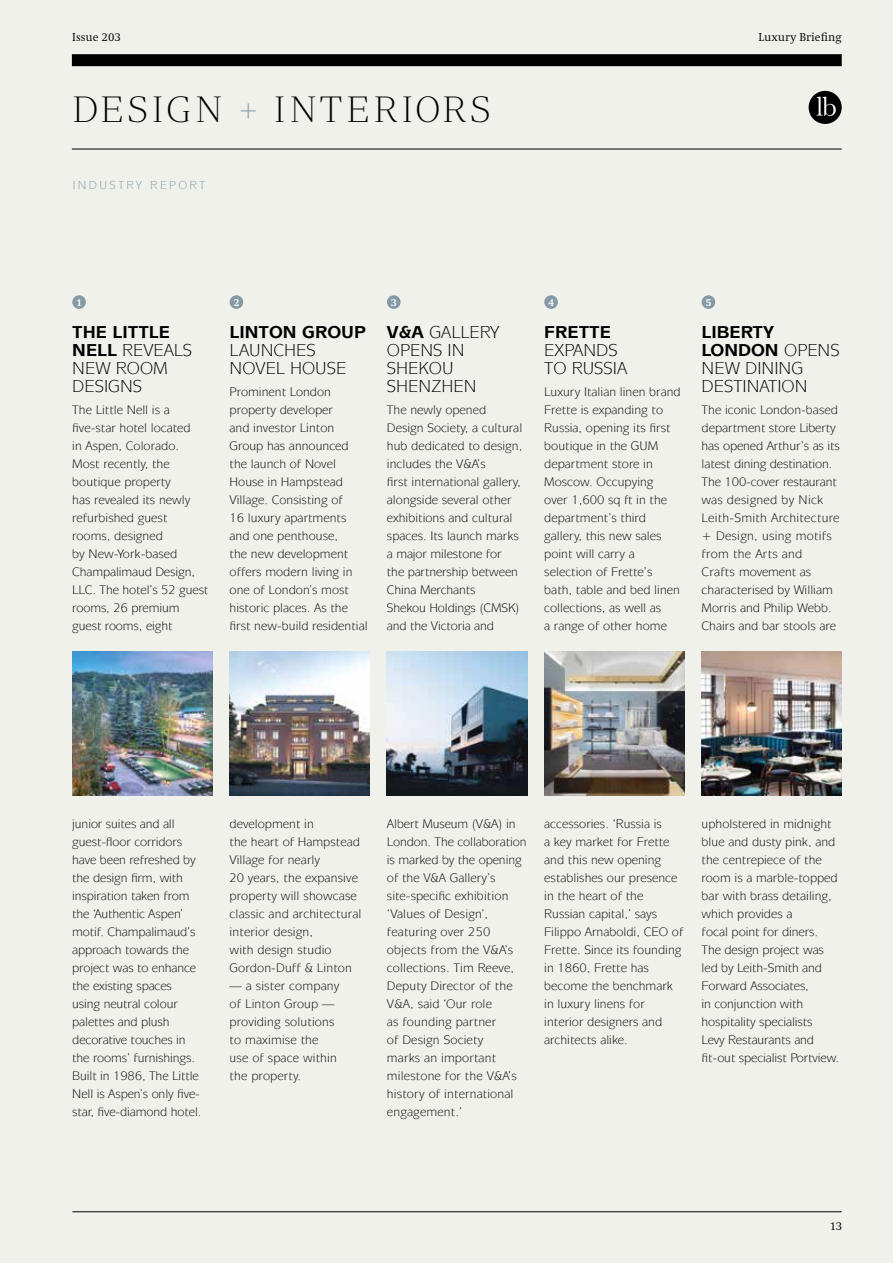
<style>
.page{position:relative;width:893px;height:1263px;background:#f1f1eb}
.page>*{position:absolute;margin:0;border:0;box-sizing:border-box;transform-origin:0 0}
.t1{font:37.5px "Periodico Display Ut Lg";letter-spacing:.1em;color:#000}
.t2{font:17.25px/18px "Mixage IT Cby BT";color:#000}
.t3{font:700 17.25px "Mixage IT Cby BT";color:#000}
.t4{font:12.3px/18px "Mixage IT Cby BT";color:#000}
.t5{font:300 12px "Swift";color:#000}
.t6{font:11.7px "Mixage IT Cby BT";letter-spacing:.2em;color:#859aa5}
.t7{font:700 10.65px "Swift";color:#fff}
.s1{color:#859aa5}
.s2{font-weight:700}
</style>
<div class="page">
<div style="left:72px;top:295px;width:14px;height:14px;background:#859aa5;border-radius:50%"></div>
<div style="left:702px;top:295px;width:13px;height:14px;background:#859aa5;border-radius:50%"></div>
<img style="left:72px;top:651px;width:141px;height:145px">
<div style="left:230px;top:295px;width:13px;height:14px;background:#859aa5;border-radius:50%"></div>
<img style="left:702px;top:651px;width:140px;height:145px">
<div style="left:544px;top:295px;width:14px;height:14px;background:#859aa5;border-radius:50%"></div>
<div style="left:387px;top:295px;width:14px;height:14px;background:#859aa5;border-radius:50%"></div>
<img style="left:230px;top:651px;width:140px;height:145px">
<img style="left:544px;top:651px;width:141px;height:145px">
<img style="left:387px;top:651px;width:140px;height:145px">
<div style="left:72px;top:54px;width:770px;height:12px;background:#000"></div>
<div style="left:809px;top:91px;width:33px;height:33px;background:#000;border-radius:50%"></div>
<svg style="left:816px;top:97px;width:20px;height:19px"></svg>
<hr style="left:72px;top:149px;width:770px;height:1px;background:#000">
<hr style="left:72px;top:1211px;width:770px;height:1px;background:#000">
<p class="t5" style="left:72px;top:30px;width:50px">Issue 203</p>
<p class="t5" style="left:759px;top:30px;width:85px">Luxury Briefing</p>
<h1 class="t1" style="left:72px;top:89px;width:420px">DESIGN <span class="s1">+</span> INTERIORS</h1>
<p class="t6" style="left:73px;top:178px;width:134px">INDUSTRY REPORT</p>
<p class="t7" style="left:77px;top:297px;width:7px">1</p>
<h2 class="t2" style="left:72px;top:323px;width:121px"><span class="s2">THE LITTLE<br>NELL</span> REVEALS<br>NEW ROOM<br>DESIGNS</h2>
<p class="t4" style="left:72px;top:401px;width:138px">The Little Nell is a five-star hotel located<br>in Aspen, Colorado.<br>Most recently, the boutique property<br>has revealed its newly refurbished guest rooms, designed<br>by New-York-based<br>Champalimaud Design,<br>LLC. The hotel’s 52 guest rooms, 26 premium guest rooms, eight</p>
<p class="t7" style="left:234px;top:297px;width:7px">2</p>
<h2 class="t3" style="left:230px;top:321px;width:138px">LINTON GROUP</h2>
<h2 class="t2" style="left:230px;top:340px;width:118px">LAUNCHES<br>NOVEL HOUSE</h2>
<p class="t4" style="left:230px;top:383px;width:139px">Prominent London property developer<br>and investor Linton<br>Group has announced the launch of Novel<br>House in Hampstead<br>Village. Consisting of<br>16 luxury apartments and one penthouse,<br>the new development offers modern living in one of London’s most historic places. As the first new-build residential</p>
<p class="t7" style="left:391px;top:297px;width:7px">3</p>
<h2 class="t2" style="left:387px;top:323px;width:114px"><span class="s2">V&amp;A</span> GALLERY<br>OPENS IN<br>SHEKOU<br>SHENZHEN</h2>
<p class="t4" style="left:387px;top:401px;width:137px">The newly opened<br>Design Society, a cultural hub dedicated to design, includes the V&amp;A’s<br>first international gallery, alongside several other exhibitions and cultural spaces. Its launch marks a major milestone for<br>the partnership between<br>China Merchants<br>Shekou Holdings (CMSK) and the Victoria and</p>
<p class="t7" style="left:548px;top:297px;width:7px">4</p>
<h2 class="t3" style="left:544px;top:321px;width:68px">FRETTE</h2>
<h2 class="t2" style="left:544px;top:340px;width:85px">EXPANDS<br>TO RUSSIA</h2>
<p class="t4" style="left:544px;top:383px;width:138px">Luxury Italian linen brand<br>Frette is expanding to<br>Russia, opening its first boutique in the GUM department store in<br>Moscow. Occupying<br>over 1,600 sq ft in the department’s third gallery, this new sales point will carry a selection of Frette’s bath, table and bed linen collections, as well as<br>a range of other home</p>
<p class="t7" style="left:706px;top:297px;width:7px">5</p>
<h2 class="t2" style="left:702px;top:322px;width:140px"><span class="s2">LIBERTY<br>LONDON</span> OPENS<br>NEW DINING<br>DESTINATION</h2>
<p class="t4" style="left:702px;top:401px;width:140px">The iconic London-based department store Liberty has opened Arthur’s as its latest dining destination.<br>The 100-cover restaurant was designed by Nick<br>Leith-Smith Architecture + Design, using motifs from the Arts and<br>Crafts movement as characterised by William<br>Morris and Philip Webb.<br>Chairs and bar stools are</p>
<p class="t4" style="left:72px;top:815px;width:131px">junior suites and all guest-floor corridors have been refreshed by the design firm, with inspiration taken from the ‘Authentic Aspen’ motif. Champalimaud’s approach towards the project was to enhance the existing spaces using neutral colour palettes and plush decorative touches in the rooms’ furnishings.<br>Built in 1986, The Little<br>Nell is Aspen’s only five&shy;star, five-diamond hotel.</p>
<p class="t4" style="left:230px;top:815px;width:133px">development in<br>the heart of Hampstead<br>Village for nearly<br>20 years, the expansive property will showcase classic and architectural interior design,<br>with design studio<br>Gordon-Duff &amp; Linton</p>
<p class="t4" style="left:230px;top:977px;width:111px">— a sister company of Linton Group — providing solutions to maximise the use of space within the property.</p>
<p class="t4" style="left:387px;top:815px;width:141px">Albert Museum (V&amp;A) in<br>London. The collaboration is marked by the opening of the V&amp;A Gallery’s site-specific exhibition ‘Values of Design’, featuring over 250 objects from the V&amp;A’s collections. Tim Reeve,<br>Deputy Director of the<br>V&amp;A, said ‘Our role<br>as founding partner<br>of Design Society<br>marks an important milestone for the V&amp;A’s history of international engagement.’</p>
<p class="t4" style="left:544px;top:815px;width:141px">accessories. ‘Russia is<br>a key market for Frette and this new opening establishes our presence in the heart of the<br>Russian capital,’ says<br>Filippo Arnaboldi, CEO of<br>Frette. Since its founding in 1860, Frette has become the benchmark in luxury linens for interior designers and architects alike.</p>
<p class="t4" style="left:702px;top:815px;width:139px">upholstered in midnight blue and dusty pink, and the centrepiece of the room is a marble-topped bar with brass detailing, which provides a<br>focal point for diners.<br>The design project was led by Leith-Smith and<br>Forward Associates,<br>in conjunction with hospitality specialists<br>Levy Restaurants and fit-out specialist Portview.</p>
<p class="t5" style="left:830px;top:1219px;width:14px">13</p>
</div>
